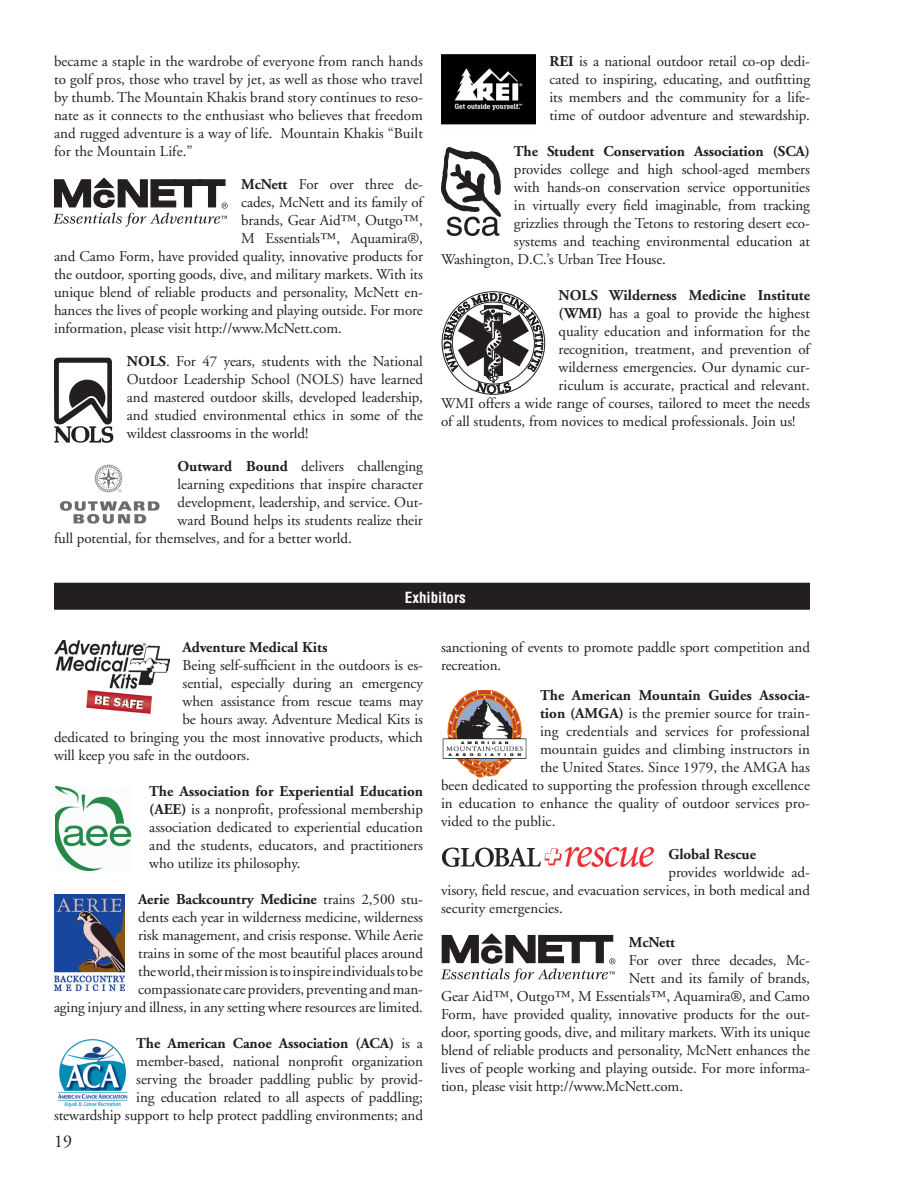
<style>
.page{position:relative;width:918px;height:1188px;background:#fff}
.page>*{position:absolute;margin:0;border:0;box-sizing:border-box;transform-origin:0 0}
.t1{font:18px "Adobe Garamond";color:#231f20}
.t2{font:15px/18px "Adobe Garamond";letter-spacing:-.005em;color:#231f20;text-align:justify}
.t3{font:700 15px "Adobe Garamond";color:#231f20}
.t4{font:700 condensed 15px "Helvetica LT";color:#fff}
.s1{font-weight:700}
</style>
<div class="page">
<img style="left:54px;top:641px;width:115px;height:73px">
<img style="left:56px;top:786px;width:76px;height:85px">
<img style="left:55px;top:895px;width:70px;height:95px">
<img style="left:443px;top:848px;width:211px;height:19px">
<img style="left:58px;top:1039px;width:70px;height:69px">
<img style="left:443px;top:690px;width:83px;height:87px">
<img style="left:442px;top:54px;width:94px;height:71px">
<img style="left:442px;top:148px;width:58px;height:87px">
<div style="left:54px;top:583px;width:756px;height:27px;background:#231f20"></div>
<svg style="left:443px;top:293px;width:101px;height:101px"></svg>
<img style="left:59px;top:464px;width:101px;height:60px">
<svg style="left:441px;top:933px;width:174px;height:49px"></svg>
<svg style="left:54px;top:358px;width:59px;height:85px"></svg>
<svg style="left:53px;top:178px;width:175px;height:49px"></svg>
<p class="t2" style="left:54px;top:53px;width:371px">became a staple in the wardrobe of everyone from ranch hands to golf pros, those who travel by jet, as well as those who travel by thumb. The Mountain Khakis brand story continues to reso&shy;nate as it connects to the enthusiast who believes that freedom and rugged adventure is a way of life. Mountain Khakis “Built for the Mountain Life.”</p>
<p class="t2" style="left:241px;top:176px;width:183px"><span class="s1">McNett</span> For over three de-</p>
<p class="t2" style="left:241px;top:194px;width:183px">cades, McNett and its family of</p>
<p class="t2" style="left:241px;top:212px;width:183px">brands, Gear Aid™, Outgo™,</p>
<p class="t2" style="left:241px;top:230px;width:183px">M Essentials™, Aquamira®,</p>
<p class="t2" style="left:54px;top:248px;width:371px">and Camo Form, have provided quality, innovative products for</p>
<p class="t2" style="left:54px;top:266px;width:371px">the outdoor, sporting goods, dive, and military markets. With its</p>
<p class="t2" style="left:54px;top:284px;width:371px">unique blend of reliable products and personality, McNett en-</p>
<p class="t2" style="left:54px;top:302px;width:370px">hances the lives of people working and playing outside. For more</p>
<p class="t2" style="left:54px;top:320px;width:289px">information, please visit http://www.McNett.com.</p>
<p class="t2" style="left:127px;top:353px;width:298px"><span class="s1">NOLS</span>. For 47 years, students with the National Outdoor Leadership School (NOLS) have learned and mastered outdoor skills, developed leadership, and studied environmental ethics in some of the wildest classrooms in the world!</p>
<p class="t2" style="left:178px;top:458px;width:247px"><span class="s1">Outward Bound</span> delivers challenging</p>
<p class="t2" style="left:178px;top:476px;width:247px">learning expeditions that inspire character</p>
<p class="t2" style="left:178px;top:494px;width:247px">development, leadership, and service. Out-</p>
<p class="t2" style="left:178px;top:512px;width:247px">ward Bound helps its students realize their</p>
<p class="t2" style="left:54px;top:530px;width:299px">full potential, for themselves, and for a better world.</p>
<p class="t2" style="left:549px;top:53px;width:262px"><span class="s1">REI</span> is a national outdoor retail co-op dedi&shy;cated to inspiring, educating, and outfitting its members and the community for a life&shy;time of outdoor adventure and stewardship.</p>
<p class="t3" style="left:514px;top:143px;width:298px">The Student Conservation Association (SCA)</p>
<p class="t2" style="left:514px;top:161px;width:297px">provides college and high school-aged members</p>
<p class="t2" style="left:514px;top:179px;width:298px">with hands-on conservation service opportunities</p>
<p class="t2" style="left:514px;top:197px;width:298px">in virtually every field imaginable, from tracking</p>
<p class="t2" style="left:514px;top:215px;width:298px">grizzlies through the Tetons to restoring desert eco-</p>
<p class="t2" style="left:514px;top:233px;width:298px">systems and teaching environmental education at</p>
<p class="t2" style="left:441px;top:251px;width:227px">Washington, D.C.’s Urban Tree House.</p>
<p class="t3" style="left:559px;top:287px;width:253px">NOLS Wilderness Medicine Institute</p>
<p class="t2" style="left:559px;top:305px;width:253px"><span class="s1">(WMI)</span> has a goal to provide the highest</p>
<p class="t2" style="left:559px;top:323px;width:253px">quality education and information for the</p>
<p class="t2" style="left:559px;top:341px;width:253px">recognition, treatment, and prevention of</p>
<p class="t2" style="left:559px;top:359px;width:253px">wilderness emergencies. Our dynamic cur-</p>
<p class="t2" style="left:559px;top:377px;width:253px">riculum is accurate, practical and relevant.</p>
<p class="t2" style="left:441px;top:395px;width:370px">WMI offers a wide range of courses, tailored to meet the needs</p>
<p class="t2" style="left:441px;top:413px;width:356px">of all students, from novices to medical professionals. Join us!</p>
<p class="t4" style="left:405px;top:588px;width:62px">Exhibitors</p>
<p class="t3" style="left:183px;top:639px;width:146px">Adventure Medical Kits</p>
<p class="t2" style="left:183px;top:657px;width:242px">Being self-sufficient in the outdoors is es-</p>
<p class="t2" style="left:183px;top:675px;width:242px">sential, especially during an emergency</p>
<p class="t2" style="left:183px;top:693px;width:242px">when assistance from rescue teams may</p>
<p class="t2" style="left:183px;top:711px;width:242px">be hours away. Adventure Medical Kits is</p>
<p class="t2" style="left:54px;top:729px;width:371px">dedicated to bringing you the most innovative products, which</p>
<p class="t2" style="left:54px;top:747px;width:197px">will keep you safe in the outdoors.</p>
<p class="t2" style="left:149px;top:783px;width:275px"><span class="s1">The Association for Experiential Education (AEE)</span> is a nonprofit, professional membership association dedicated to experiential education and the students, educators, and practitioners who utilize its philosophy.</p>
<p class="t2" style="left:54px;top:891px;width:371px;text-align:right"><span class="s1">Aerie Backcountry Medicine</span> trains 2,500 stu-<br>dents each year in wilderness medicine, wilderness<br>risk management, and crisis response. While Aerie<br>trains in some of the most beautiful places around<br>the world, their mission is to inspire individuals to be compassionate care providers, preventing and man-<br>aging injury and illness, in any setting where resources are limited.</p>
<p class="t2" style="left:54px;top:1035px;width:371px;text-align:right"><span class="s1">The American Canoe Association (ACA)</span> is a member-based, national nonprofit organization<br>serving the broader paddling public by provid-<br>ing education related to all aspects of paddling;<br>stewardship support to help protect paddling environments; and</p>
<p class="t1" style="left:54px;top:1132px;width:19px">19</p>
<p class="t2" style="left:441px;top:639px;width:371px">sanctioning of events to promote paddle sport competition and recreation.</p>
<p class="t3" style="left:540px;top:687px;width:272px">The American Mountain Guides Associa-</p>
<p class="t2" style="left:540px;top:705px;width:271px"><span class="s1">tion (AMGA)</span> is the premier source for train-</p>
<p class="t2" style="left:540px;top:723px;width:272px">ing credentials and services for professional</p>
<p class="t2" style="left:540px;top:741px;width:272px">mountain guides and climbing instructors in</p>
<p class="t2" style="left:540px;top:759px;width:271px">the United States. Since 1979, the AMGA has</p>
<p class="t2" style="left:441px;top:777px;width:371px">been dedicated to supporting the profession through excellence</p>
<p class="t2" style="left:441px;top:795px;width:370px">in education to enhance the quality of outdoor services pro-</p>
<p class="t2" style="left:441px;top:813px;width:116px">vided to the public.</p>
<p class="t3" style="left:668px;top:846px;width:89px">Global Rescue</p>
<p class="t2" style="left:441px;top:864px;width:371px;text-indent:227px">provides worldwide ad&shy;visory, field rescue, and evacuation services, in both medical and security emergencies.</p>
<p class="t3" style="left:629px;top:934px;width:48px">McNett</p>
<p class="t2" style="left:629px;top:952px;width:183px">For over three decades, Mc-</p>
<p class="t2" style="left:629px;top:970px;width:183px">Nett and its family of brands,</p>
<p class="t2" style="left:441px;top:988px;width:370px">Gear Aid™, Outgo™, M Essentials™, Aquamira®, and Camo</p>
<p class="t2" style="left:441px;top:1006px;width:370px">Form, have provided quality, innovative products for the out-</p>
<p class="t2" style="left:441px;top:1024px;width:370px">door, sporting goods, dive, and military markets. With its unique</p>
<p class="t2" style="left:441px;top:1042px;width:371px">blend of reliable products and personality, McNett enhances the</p>
<p class="t2" style="left:441px;top:1060px;width:370px">lives of people working and playing outside. For more informa-</p>
<p class="t2" style="left:441px;top:1078px;width:244px">tion, please visit http://www.McNett.com.</p>
</div>
